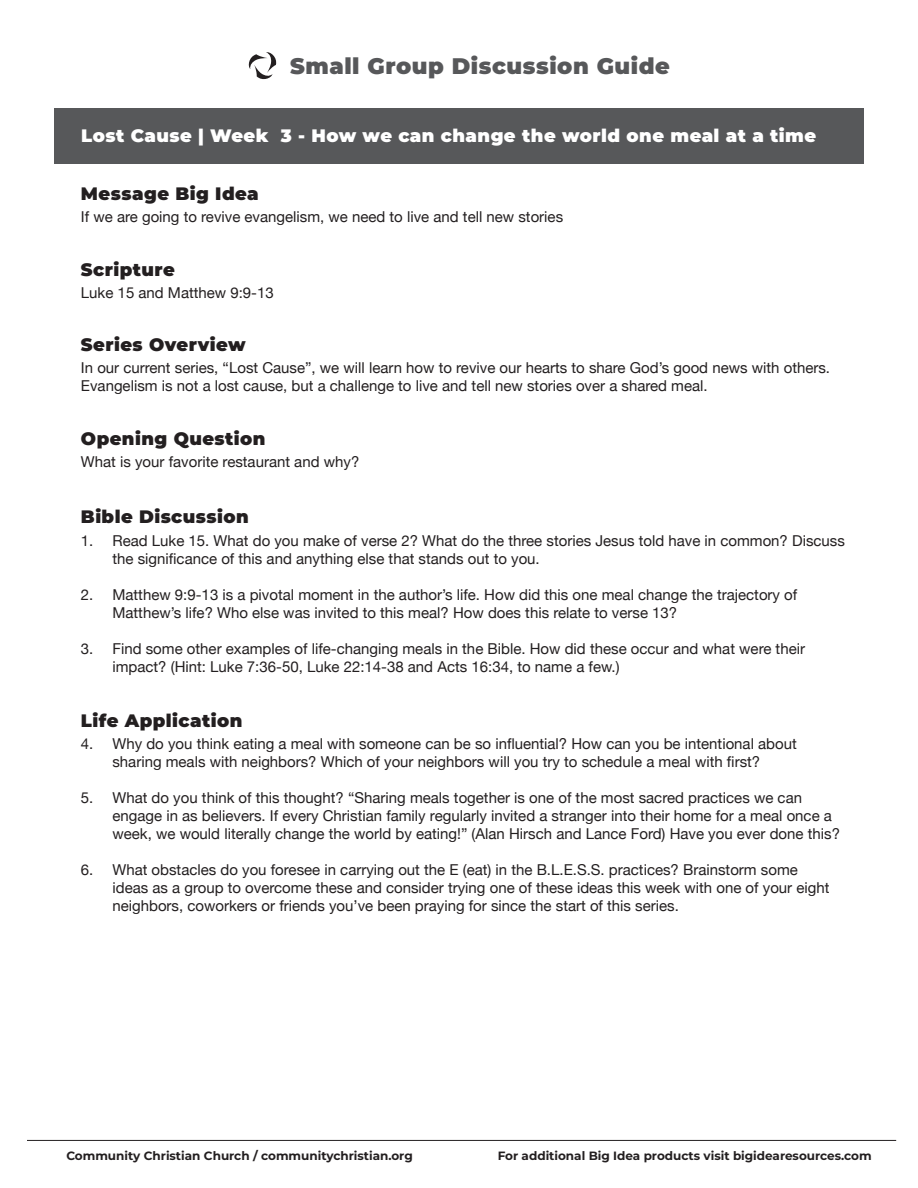
<style>
.page{position:relative;width:918px;height:1188px;background:#fff}
.page>*{position:absolute;margin:0;border:0;box-sizing:border-box;transform-origin:0 0}
.t1{font:900 22.5px "Montserrat";letter-spacing:.025em;color:#57585a}
.Title_medium{font:900 18px "Montserrat";letter-spacing:.025em;color:#231f20}
.Title_medium-2{font:900 18px "Montserrat";letter-spacing:.025em;color:#fff}
.Questions{font:15px/18px "Helvetica Neue";color:#231f20}
.t2{font:700 12px "Montserrat";color:#231f20}
</style>
<div class="page">
<hr style="left:27px;top:1140px;width:869px;height:1px;background:#231f20">
<div style="left:54px;top:108px;width:810px;height:55px;background:#57585a"></div>
<svg style="left:248px;top:52px;width:29px;height:28px"></svg>
<h1 class="t1" style="left:290px;top:51px;width:381px">Small Group Discussion Guide</h1>
<p class="Title_medium-2" style="left:81px;top:124px;width:737px">Lost Cause | Week 3 - How we can change the world one meal at a time</p>
<p class="Title_medium" style="left:81px;top:182px;width:179px">Message Big Idea</p>
<p class="Questions" style="left:81px;top:209px;width:484px">If we are going to revive evangelism, we need to live and tell new stories</p>
<p class="Title_medium" style="left:81px;top:258px;width:95px">Scripture</p>
<p class="Questions" style="left:81px;top:285px;width:194px">Luke 15 and Matthew 9:9-13</p>
<p class="Title_medium" style="left:81px;top:332px;width:166px">Series Overview</p>
<p class="Questions" style="left:81px;top:359px;width:751px">In our current series, “Lost Cause”, we will learn how to revive our hearts to share God’s good news with others.<br>Evangelism is not a lost cause, but a challenge to live and tell new stories over a shared meal.</p>
<p class="Title_medium" style="left:81px;top:426px;width:186px">Opening Question</p>
<p class="Questions" style="left:81px;top:453px;width:280px">What is your favorite restaurant and why?</p>
<p class="Title_medium" style="left:81px;top:505px;width:169px">Bible Discussion</p>
<p class="Questions" style="left:112px;top:532px;width:734px;text-indent:-32px">1. Read Luke 15. What do you make of verse 2? What do the three stories Jesus told have in common? Discuss the significance of this and anything else that stands out to you.</p>
<p class="Questions" style="left:112px;top:586px;width:686px;text-indent:-32px">2. Matthew 9:9-13 is a pivotal moment in the author’s life. How did this one meal change the trajectory of<br>Matthew’s life? Who else was invited to this meal? How does this relate to verse 13?</p>
<p class="Questions" style="left:112px;top:640px;width:694px;text-indent:-32px">3. Find some other examples of life-changing meals in the Bible. How did these occur and what were their impact? (Hint: Luke 7:36-50, Luke 22:14-38 and Acts 16:34, to name a few.)</p>
<p class="Title_medium" style="left:81px;top:709px;width:163px">Life Application</p>
<p class="Questions" style="left:81px;top:736px;width:717px;text-align:center">4. Why do you think eating a meal with someone can be so influential? How can you be intentional about sharing meals with neighbors? Which of your neighbors will you try to schedule a meal with first?</p>
<p class="Questions" style="left:112px;top:790px;width:729px;text-indent:-32px">5. What do you think of this thought? “Sharing meals together is one of the most sacred practices we can engage in as believers. If every Christian family regularly invited a stranger into their home for a meal once a week, we would literally change the world by eating!” (Alan Hirsch and Lance Ford) Have you ever done this?</p>
<p class="Questions" style="left:112px;top:862px;width:719px;text-indent:-32px">6. What obstacles do you foresee in carrying out the E (eat) in the B.L.E.S.S. practices? Brainstorm some ideas as a group to overcome these and consider trying one of these ideas this week with one of your eight neighbors, coworkers or friends you’ve been praying for since the start of this series.</p>
<p class="t2" style="left:66px;top:1148px;width:348px">Community Christian Church / communitychristian.org</p>
<p class="t2" style="left:498px;top:1148px;width:375px">For additional Big Idea products visit bigidearesources.com</p>
</div>
